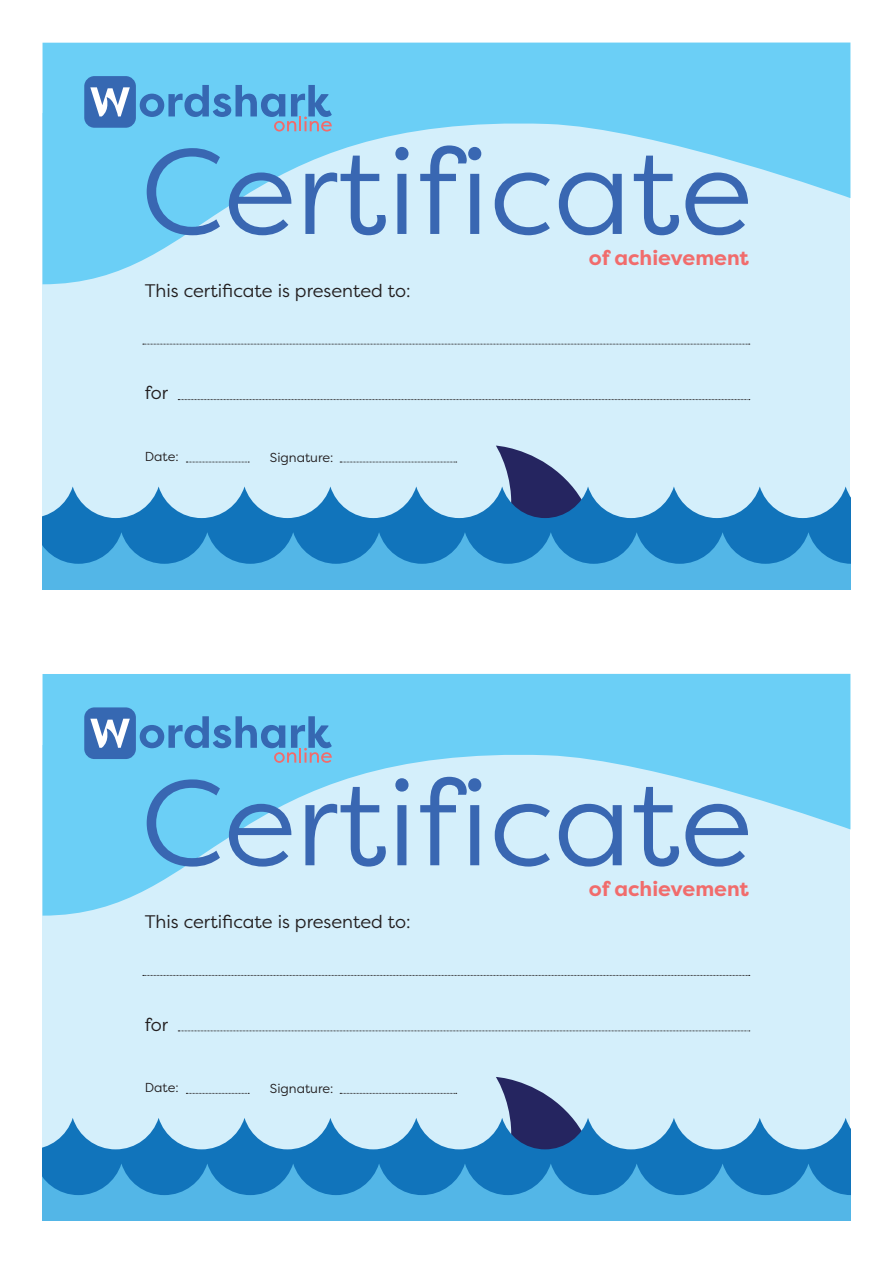
<style>
.page{position:relative;width:893px;height:1263px;background:#fff}
.page>*{position:absolute;margin:0;border:0;box-sizing:border-box;transform-origin:0 0}
.t1{font:120.75px "Filson Pro";color:#3967b2}
.t2{font:700 20.7px "Filson Pro";color:#f16c6c}
.t3{font:18.15px "Filson Pro";color:#231f20}
.t4{font:13.05px "Filson Pro";color:#231f20}
</style>
<div class="page">
<div style="left:43px;top:114px;width:807px;height:475px;background:#d4effb"></div>
<div style="left:43px;top:745px;width:807px;height:475px;background:#d4effb"></div>
<svg style="left:43px;top:43px;width:807px;height:241px;fill:#6bcff6"></svg>
<svg style="left:43px;top:674px;width:807px;height:242px;fill:#6bcff6"></svg>
<svg style="left:496px;top:446px;width:76px;height:40px"></svg>
<svg style="left:43px;top:486px;width:807px;height:46px"></svg>
<svg style="left:43px;top:532px;width:807px;height:57px;background:#379ad4"></svg>
<svg style="left:496px;top:1077px;width:77px;height:41px"></svg>
<svg style="left:43px;top:1118px;width:807px;height:45px"></svg>
<svg style="left:43px;top:1163px;width:807px;height:57px;background:#379ad4"></svg>
<div style="left:84px;top:76px;width:52px;height:52px;background:#3668b2;border-radius:10px"></div>
<svg style="left:90px;top:87px;width:40px;height:29px"></svg>
<svg style="left:140px;top:85px;width:192px;height:47px;background:#5faede"></svg>
<div style="left:84px;top:707px;width:52px;height:52px;background:#3668b2;border-radius:10px"></div>
<svg style="left:90px;top:719px;width:40px;height:29px"></svg>
<svg style="left:140px;top:716px;width:192px;height:47px;background:#5faede"></svg>
<svg style="left:186px;top:462px;width:63px;height:1px"></svg>
<svg style="left:186px;top:1093px;width:63px;height:1px"></svg>
<svg style="left:340px;top:462px;width:117px;height:1px"></svg>
<svg style="left:340px;top:1093px;width:117px;height:1px"></svg>
<svg style="left:178px;top:399px;width:572px;height:1px"></svg>
<svg style="left:178px;top:1030px;width:572px;height:1px"></svg>
<svg style="left:143px;top:344px;width:607px;height:1px"></svg>
<svg style="left:143px;top:975px;width:607px;height:1px"></svg>
<h1 class="t1" style="left:141px;top:112px;width:613px">Certificate</h1>
<p class="t3" style="left:145px;top:278px;width:268px">This certificate is presented to:</p>
<p class="t3" style="left:145px;top:381px;width:25px">for</p>
<p class="t4" style="left:145px;top:448px;width:36px">Date:</p>
<p class="t4" style="left:270px;top:448px;width:65px">Signature:</p>
<p class="t2" style="left:589px;top:245px;width:162px">of achievement</p>
<h1 class="t1" style="left:141px;top:743px;width:613px">Certificate</h1>
<p class="t3" style="left:145px;top:909px;width:268px">This certificate is presented to:</p>
<p class="t3" style="left:145px;top:1012px;width:25px">for</p>
<p class="t4" style="left:145px;top:1079px;width:36px">Date:</p>
<p class="t4" style="left:270px;top:1080px;width:65px">Signature:</p>
<p class="t2" style="left:589px;top:876px;width:162px">of achievement</p>
</div>
